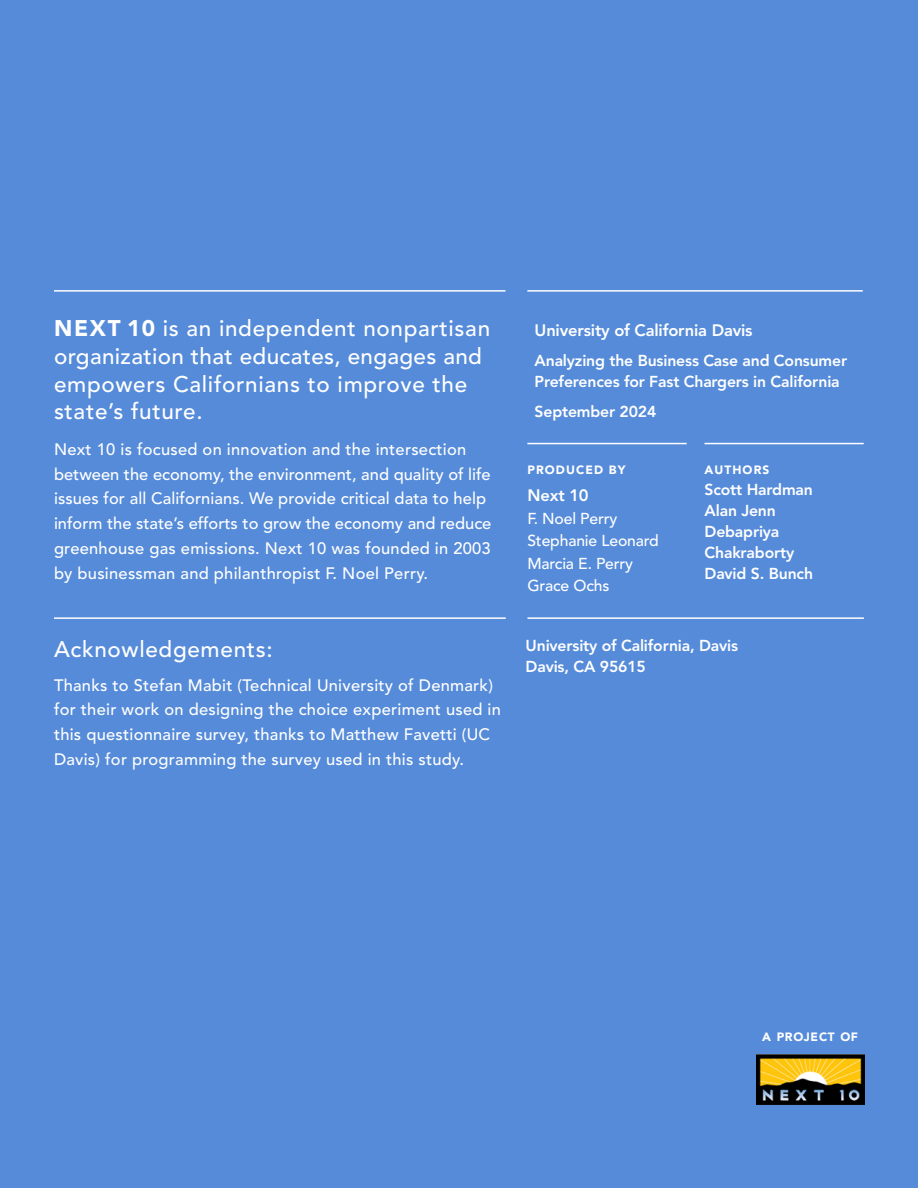
<style>
.page{position:relative;width:918px;height:1188px;background:#558bd9}
.page>*{position:absolute;margin:0;border:0;box-sizing:border-box;transform-origin:0 0}
.body_text{font:500 22.5px/27.8px "Avenir";letter-spacing:.03em;color:#fff}
.body_text-2{font:500 16.5px/24.8px "Avenir";letter-spacing:.015em;color:#fff}
.body_text-3{font:800 16.5px "Avenir";letter-spacing:-.01em;color:#fff}
.body_text-4{font:800 15.75px/21px "Avenir";letter-spacing:-.01em;color:#fff}
.body_text-5{font:500 15.75px "Avenir";letter-spacing:-.01em;color:#fff}
.body_text-6{font:900 12px "Avenir";letter-spacing:.09em;color:#fff}
.body_text-7{font:900 12px "Avenir";letter-spacing:.055em;color:#fff}
.s1{font-weight:900}
</style>
<div class="page">
<hr style="left:54px;top:290px;width:452px;height:2px;background:#fff">
<hr style="left:527px;top:290px;width:336px;height:2px;background:#fff">
<hr style="left:527px;top:443px;width:160px;height:1px;background:#fff">
<hr style="left:705px;top:443px;width:159px;height:1px;background:#fff">
<hr style="left:527px;top:617px;width:337px;height:2px;background:#fff">
<hr style="left:54px;top:617px;width:452px;height:2px;background:#fff">
<img style="left:756px;top:1055px;width:108px;height:49px">
<p class="body_text" style="left:54px;top:315px;width:438px"><span class="s1">NEXT 10</span> is an independent nonpartisan organization that educates, engages and empowers Californians to improve the state’s future.</p>
<p class="body_text-2" style="left:54px;top:437px;width:439px">Next 10 is focused on innovation and the intersection between the economy, the environment, and quality of life issues for all Californians. We provide critical data to help inform the state’s efforts to grow the economy and reduce greenhouse gas emissions. Next 10 was founded in 2003 by businessman and philanthropist F. Noel Perry.</p>
<p class="body_text" style="left:54px;top:636px;width:220px">Acknowledgements:</p>
<p class="body_text-2" style="left:54px;top:673px;width:448px">Thanks to Stefan Mabit (Technical University of Denmark) for their work on designing the choice experiment used in this questionnaire survey, thanks to Matthew Favetti (UC Davis) for programming the survey used in this study.</p>
<p class="body_text-3" style="left:535px;top:321px;width:219px">University of California Davis</p>
<p class="body_text-4" style="left:535px;top:350px;width:314px">Analyzing the Business Case and Consumer<br>Preferences for Fast Chargers in California</p>
<p class="body_text-4" style="left:535px;top:401px;width:123px">September 2024</p>
<p class="body_text-6" style="left:527px;top:463px;width:100px">PRODUCED BY</p>
<p class="body_text-3" style="left:527px;top:486px;width:63px">Next 10</p>
<p class="body_text-5" style="left:527px;top:509px;width:91px">F. Noel Perry</p>
<p class="body_text-5" style="left:527px;top:532px;width:133px">Stephanie Leonard</p>
<p class="body_text-5" style="left:527px;top:554px;width:107px">Marcia E. Perry</p>
<p class="body_text-5" style="left:527px;top:577px;width:84px">Grace Ochs</p>
<p class="body_text-6" style="left:705px;top:463px;width:66px">AUTHORS</p>
<p class="body_text-4" style="left:705px;top:479px;width:110px">Scott Hardman</p>
<p class="body_text-4" style="left:705px;top:500px;width:73px">Alan Jenn</p>
<p class="body_text-4" style="left:705px;top:521px;width:91px">Debapriya<br>Chakraborty</p>
<p class="body_text-4" style="left:705px;top:563px;width:110px">David S. Bunch</p>
<p class="body_text-4" style="left:526px;top:635px;width:214px">University of California, Davis<br>Davis, CA 95615</p>
<p class="body_text-7" style="left:762px;top:1030px;width:97px">A PROJECT OF</p>
</div>
